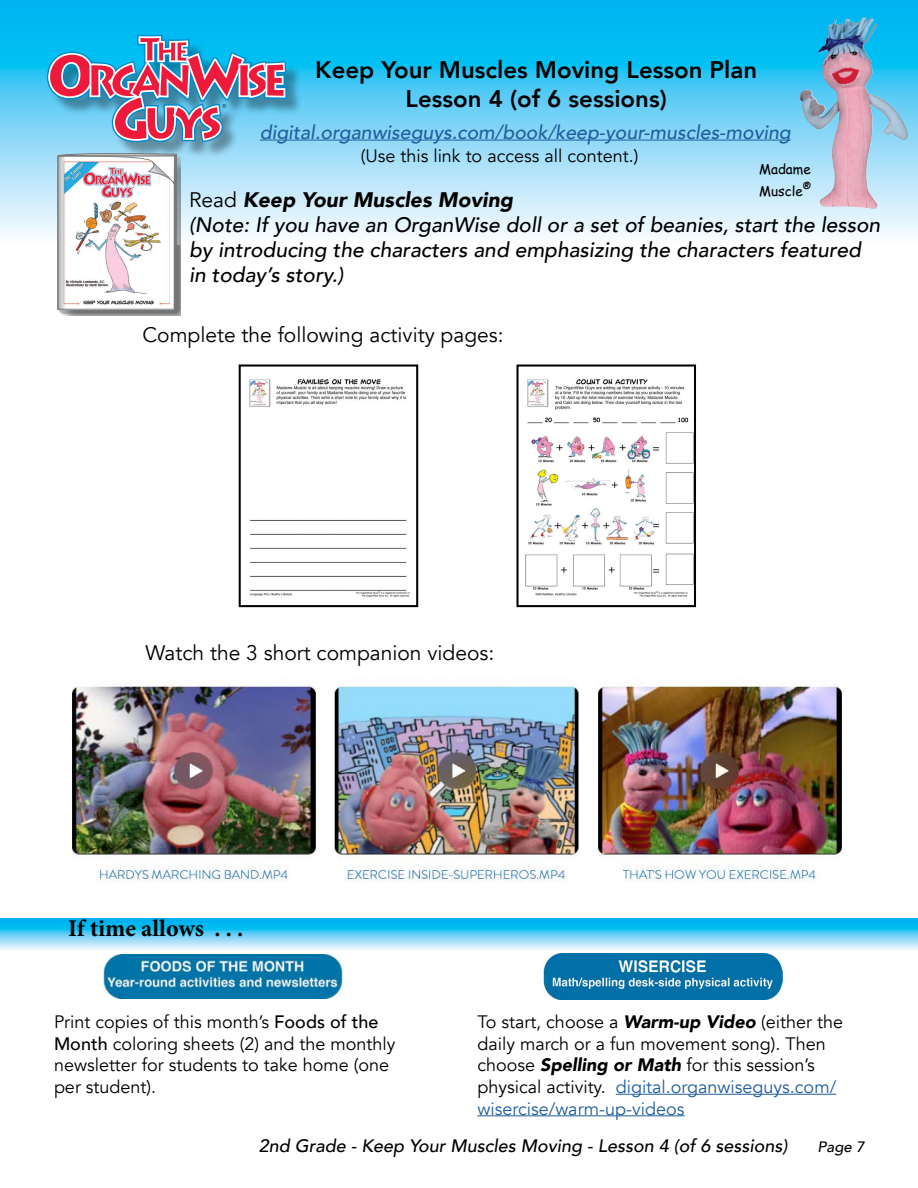
<style>
.page{position:relative;width:918px;height:1188px;background:#fff}
.page>*{position:absolute;margin:0;border:0;box-sizing:border-box;transform-origin:0 0}
.t1{font:800 24px/28.8px "Avenir";color:#000;text-align:center}
.t2{font:700 24px "Minion Pro";color:#000}
.t3{font:italic 500 21px/25.2px "Avenir";color:#000}
.t4{font:21px "Avenir";color:#000}
.t5{font:italic 500 19.5px "Avenir";color:#215e9e}
.t6{font:18px/21.6px "Avenir";color:#000}
.t7{font:italic 500 18px "Avenir";color:#000}
.t8{font:italic 500 15px "Avenir";color:#000}
.t9{font:13.5px/21.6px "Comic Sans MS";color:#000}
.s1{font-weight:400;font-style:normal}
.s2{font-weight:900}
.s3{font-weight:500}
.s4{font-weight:900;font-style:italic}
.s5{color:#215e9e}
</style>
<div class="page">
<svg style="left:0;top:0;width:918px;height:244px;background:#74d2f4"></svg>
<hr style="left:260px;top:140px;width:531px;height:1px;background:#215e9e">
<div style="left:49px;top:37px;width:254px;height:122px;background:#000;opacity:.35"></div>
<svg style="left:45px;top:33px;width:244px;height:111px;background:#7c97bb"></svg>
<img style="left:46px;top:144px;width:134px;height:171px">
<img style="left:57px;top:152px;width:120px;height:157px">
<img style="left:104px;top:955px;width:239px;height:43px">
<svg style="left:0;top:919px;width:918px;height:31px;background:#62cff6"></svg>
<img style="left:544px;top:954px;width:239px;height:45px">
<hr style="left:616px;top:1094px;width:220px;height:1px;background:#215e9e">
<hr style="left:477px;top:1115px;width:208px;height:1px;background:#215e9e">
<img style="left:249px;top:379px;width:161px;height:218px">
<div style="left:239px;top:364px;width:179px;height:243px;border:2px solid #000"></div>
<img style="left:525px;top:379px;width:168px;height:218px">
<div style="left:516px;top:364px;width:180px;height:243px;border:2px solid #000"></div>
<img style="left:72px;top:683px;width:773px;height:200px">
<img style="left:818px;top:17px;width:45px;height:71px">
<h1 class="t1" style="left:315px;top:55px;width:443px">Keep Your Muscles Moving Lesson Plan<br>Lesson 4 (of 6 sessions)</h1>
<p class="t5" style="left:260px;top:120px;width:533px">digital.organwiseguys.com/book/keep-your-muscles-moving</p>
<p class="t6" style="left:361px;top:145px;width:279px">(Use this link to access all content.)</p>
<p class="t3" style="left:189px;top:187px;width:693px"><span class="s1">Read</span> <span class="s2">Keep Your Muscles Moving<br></span>(Note: If you have an OrganWise doll or a set of beanies, start the lesson by introducing the characters and emphasizing the characters featured in today’s story.)</p>
<p class="t4" style="left:142px;top:322px;width:363px">Complete the following activity pages:</p>
<p class="t9" style="left:759px;top:158px;width:53px">Madame<br>Muscle<sup>®</sup></p>
<p class="t4" style="left:146px;top:640px;width:350px">Watch the 3 short companion videos:</p>
<h1 class="t2" style="left:68px;top:912px;width:177px">If time allows . . .</h1>
<p class="t6" style="left:54px;top:1011px;width:343px">Print copies of this month’s <span class="s3">Foods of the Month</span> coloring sheets (2) and the monthly newsletter for students to take home (one per student).</p>
<p class="t7" style="left:259px;top:1135px;width:530px">2nd Grade - Keep Your Muscles Moving - Lesson 4 (of 6 sessions)</p>
<p class="t8" style="left:818px;top:1138px;width:48px">Page 7</p>
<p class="t6" style="left:477px;top:1011px;width:367px">To start, choose a <span class="s4">Warm-up Video</span> (either the daily march or a fun movement song). Then choose <span class="s4">Spelling or Math</span> for this session’s physical activity. <span class="s5">digital.organwiseguys.com/ wisercise/warm-up-videos</span></p>
</div>
